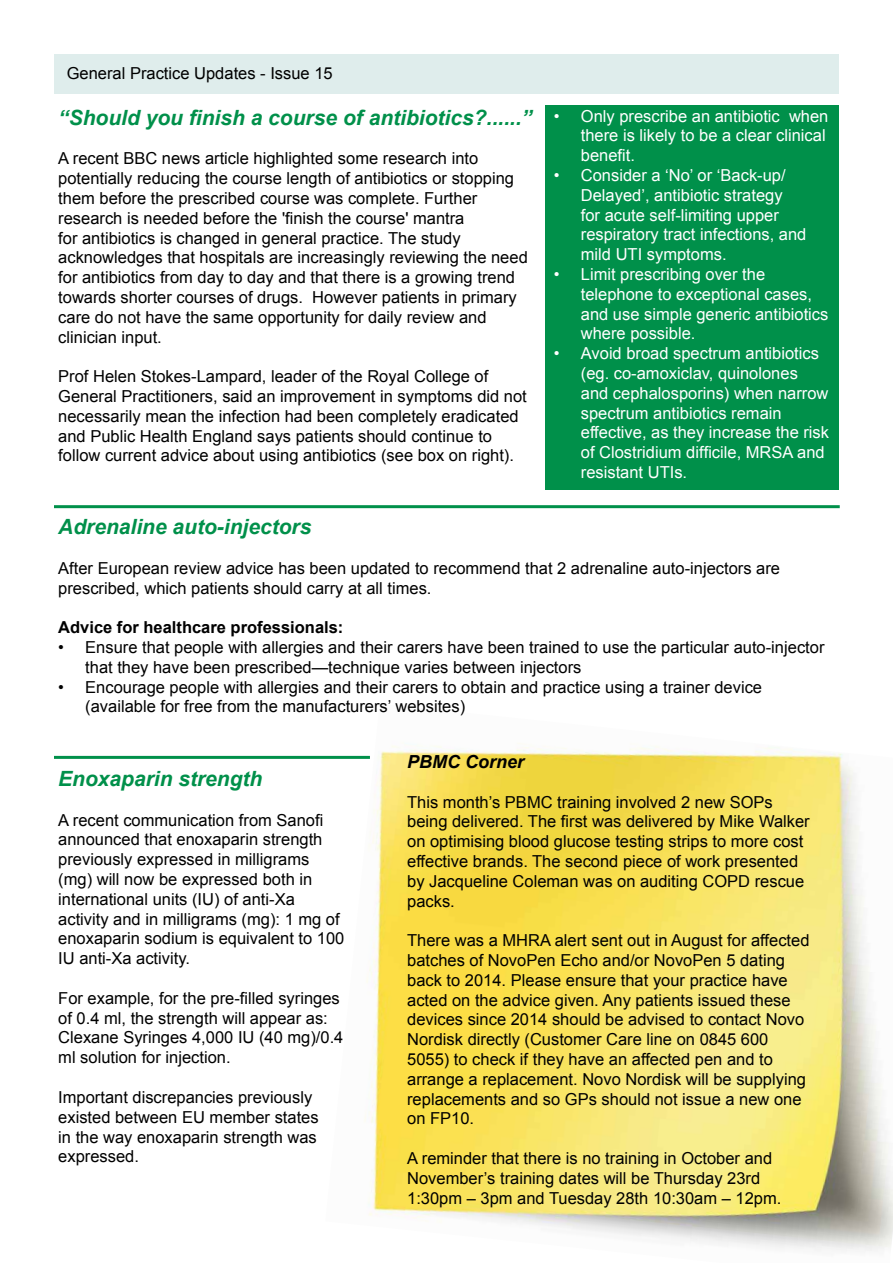
<style>
.page{position:relative;width:893px;height:1263px;background:#fff}
.page>*{position:absolute;margin:0;border:0;box-sizing:border-box;transform-origin:0 0}
.t1{font:italic 700 21px "Arial";color:#00904a}
.t2{font:italic 700 18px "Arial";color:#000}
.t3{font:16.5px/19.8px "Arial";color:#000}
.t4{font:16.5px/19.8px "Arial";color:#fff}
.t5{font:700 16.5px "Arial";color:#000}
</style>
<div class="page">
<div style="left:54px;top:54px;width:785px;height:40px;background:#dfedec"></div>
<img style="left:325px;top:743px;width:568px;height:508px">
<div style="left:545px;top:105px;width:294px;height:385px;background:#00904a"></div>
<hr style="left:54px;top:505px;width:786px;height:3px;background:#00904a">
<hr style="left:54px;top:756px;width:316px;height:3px;background:#00904a">
<p class="t3" style="left:67px;top:63px;width:267px">General Practice Updates - Issue 15</p>
<p class="t1" style="left:58px;top:103px;width:475px">“Should you finish a course of antibiotics?......”</p>
<p class="t3" style="left:58px;top:149px;width:471px">A recent BBC news article highlighted some research into potentially reducing the course length of antibiotics or stopping them before the prescribed course was complete. Further research is needed before the 'finish the course' mantra<br>for antibiotics is changed in general practice. The study acknowledges that hospitals are increasingly reviewing the need for antibiotics from day to day and that there is a growing trend towards shorter courses of drugs. However patients in primary care do not have the same opportunity for daily review and clinician input.</p>
<p class="t3" style="left:58px;top:367px;width:470px">Prof Helen Stokes-Lampard, leader of the Royal College of General Practitioners, said an improvement in symptoms did not necessarily mean the infection had been completely eradicated and Public Health England says patients should continue to follow current advice about using antibiotics (see box on right).</p>
<p class="t4" style="left:581px;top:106px;width:249px;text-indent:-27px">• Only prescribe an antibiotic when there is likely to be a clear clinical benefit.</p>
<p class="t4" style="left:581px;top:165px;width:227px;text-indent:-27px">• Consider a ‘No’ or ‘Back-up/<br>Delayed’, antibiotic strategy<br>for acute self-limiting upper respiratory tract infections, and mild UTI symptoms.</p>
<p class="t4" style="left:581px;top:264px;width:249px;text-indent:-27px">• Limit prescribing over the telephone to exceptional cases, and use simple generic antibiotics where possible.</p>
<p class="t4" style="left:581px;top:344px;width:250px;text-indent:-27px">• Avoid broad spectrum antibiotics (eg. co-amoxiclav, quinolones and cephalosporins) when narrow spectrum antibiotics remain effective, as they increase the risk of Clostridium difficile, MRSA and resistant UTIs.</p>
<p class="t1" style="left:58px;top:513px;width:255px">Adrenaline auto-injectors</p>
<p class="t3" style="left:58px;top:558px;width:723px">After European review advice has been updated to recommend that 2 adrenaline auto-injectors are prescribed, which patients should carry at all times.</p>
<p class="t5" style="left:58px;top:616px;width:287px">Advice for healthcare professionals:</p>
<p class="t3" style="left:85px;top:637px;width:741px;text-indent:-27px">• Ensure that people with allergies and their carers have been trained to use the particular auto-injector that they have been prescribed—technique varies between injectors</p>
<p class="t3" style="left:85px;top:677px;width:678px;text-indent:-27px">• Encourage people with allergies and their carers to obtain and practice using a trainer device (available for free from the manufacturers’ websites)</p>
<p class="t1" style="left:58px;top:765px;width:206px">Enoxaparin strength</p>
<p class="t3" style="left:58px;top:810px;width:288px">A recent communication from Sanofi announced that enoxaparin strength previously expressed in milligrams (mg) will now be expressed both in international units (IU) of anti-Xa activity and in milligrams (mg): 1 mg of enoxaparin sodium is equivalent to 100<br>IU anti-Xa activity.</p>
<p class="t3" style="left:58px;top:988px;width:287px">For example, for the pre-filled syringes of 0.4 ml, the strength will appear as:<br>Clexane Syringes 4,000 IU (40 mg)/0.4 ml solution for injection.</p>
<p class="t3" style="left:58px;top:1087px;width:262px">Important discrepancies previously existed between EU member states in the way enoxaparin strength was expressed.</p>
<p class="t2" style="left:407px;top:750px;width:119px">PBMC Corner</p>
<p class="t3" style="left:407px;top:792px;width:404px">This month’s PBMC training involved 2 new SOPs being delivered. The first was delivered by Mike Walker on optimising blood glucose testing strips to more cost effective brands. The second piece of work presented by Jacqueline Coleman was on auditing COPD rescue packs.</p>
<p class="t3" style="left:407px;top:931px;width:404px">There was a MHRA alert sent out in August for affected batches of NovoPen Echo and/or NovoPen 5 dating back to 2014. Please ensure that your practice have acted on the advice given. Any patients issued these devices since 2014 should be advised to contact Novo Nordisk directly (Customer Care line on 0845 600<br>5055) to check if they have an affected pen and to arrange a replacement. Novo Nordisk will be supplying replacements and so GPs should not issue a new one on FP10.</p>
<p class="t3" style="left:407px;top:1148px;width:376px">A reminder that there is no training in October and<br>November’s training dates will be Thursday 23rd<br>1:30pm – 3pm and Tuesday 28th 10:30am – 12pm.</p>
</div>
